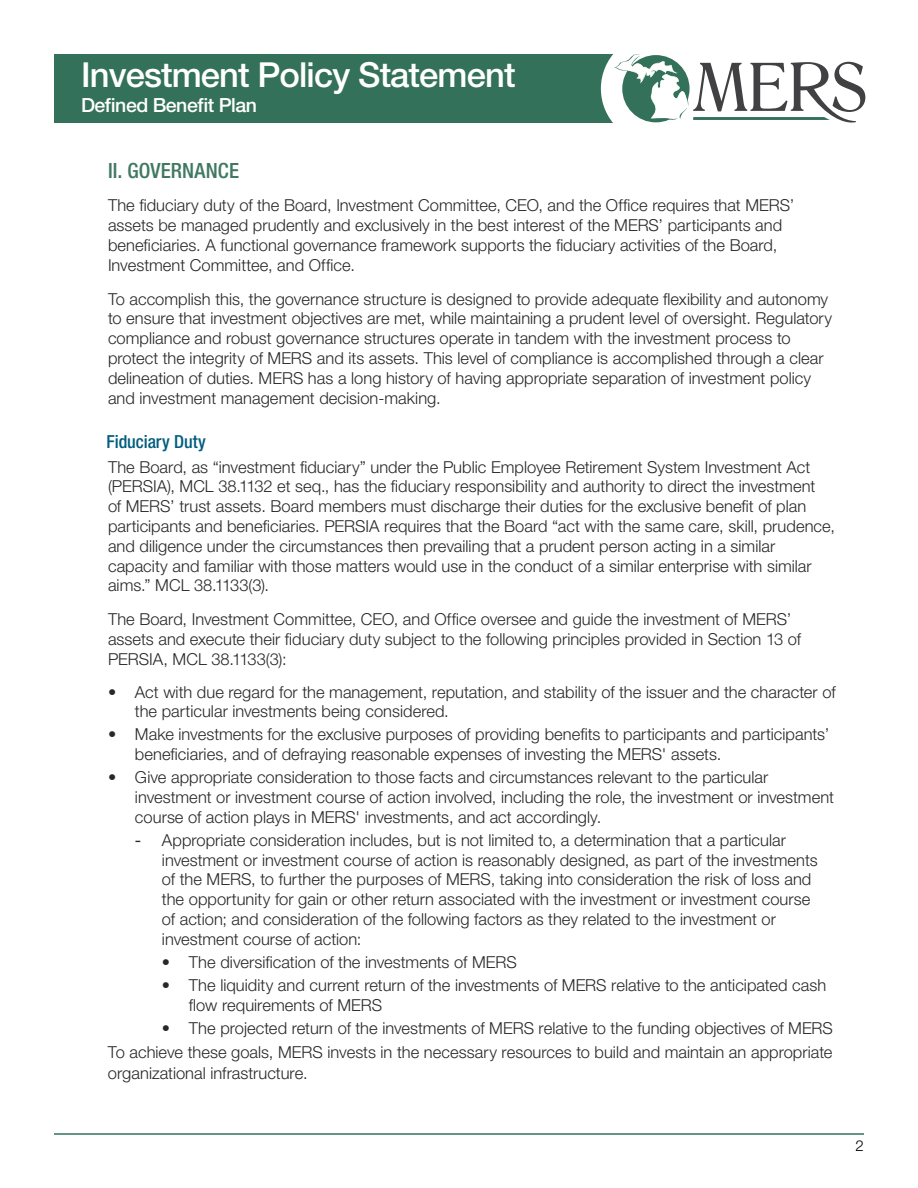
<style>
.page{position:relative;width:918px;height:1188px;background:#fff}
.page>*{position:absolute;margin:0;border:0;box-sizing:border-box;transform-origin:0 0}
.t1{font:500 34.5px "Helvetica Neue LT Std";letter-spacing:-.025em;color:#fff}
.t2{font:500 condensed 21px "Helvetica Neue LT Std";letter-spacing:.005em;color:#407963}
.t3{font:500 19.5px "Helvetica Neue LT Std";letter-spacing:-.025em;color:#fff}
.t4{font:500 condensed 18px "Helvetica Neue LT Std";color:#005d7e}
.t5{font:300 16.5px/19.8px "Helvetica Neue LT Std";color:#292829}
.t6{font:300 15px "Helvetica Neue LT Std";color:#000}
.s1{font-weight:100;font-stretch:condensed}
.s2{font-weight:400}
</style>
<div class="page">
<hr style="left:54px;top:1133px;width:810px;height:2px;background:#34715b">
<div style="left:54px;top:54px;width:582px;height:69px;background:#34715b"></div>
<div style="left:601px;top:34px;width:109px;height:109px;background:#fff;border-radius:50%"></div>
<svg style="left:614px;top:54px;width:251px;height:69px"></svg>
<h1 class="t1" style="left:81px;top:54px;width:436px">Investment Policy Statement</h1>
<p class="t3" style="left:81px;top:94px;width:177px">Defined Benefit Plan</p>
<p class="t2" style="left:108px;top:158px;width:133px">II. GOVERNANCE</p>
<p class="t5" style="left:108px;top:195px;width:688px">The fiduciary duty of the Board, Investment Committee, CEO, and the Office requires that MERS’ assets be managed prudently and exclusively in the best interest of the MERS’ participants and beneficiaries. A functional governance framework supports the fiduciary activities of the Board, Investment Committee, and Office.</p>
<p class="t5" style="left:108px;top:289px;width:726px">To accomplish this, the governance structure is designed to provide adequate flexibility and autonomy to ensure that investment objectives are met, while maintaining a prudent level of oversight. Regulatory compliance and robust governance structures operate in tandem with the investment process to protect the integrity of MERS and its assets. This level of compliance is accomplished through a clear delineation of duties. MERS has a long history of having appropriate separation of investment policy and investment management decision-making.</p>
<p class="t4" style="left:107px;top:431px;width:101px">Fiduciary Duty</p>
<p class="t5" style="left:108px;top:456px;width:729px">The Board, as “investment fiduciary” under the Public Employee Retirement System Investment Act (PERSIA), MCL 38.1132 et seq., has the fiduciary responsibility and authority to direct the investment<br>of MERS’ trust assets. Board members must discharge their duties for the exclusive benefit of plan participants and beneficiaries. PERSIA requires that the Board “act with the same care, skill, prudence, and diligence under the circumstances then prevailing that a prudent person acting in a similar capacity and familiar with those matters would use in the conduct of a similar enterprise with similar aims.” MCL 38.1133(3).</p>
<p class="t5" style="left:108px;top:609px;width:695px">The Board, Investment Committee, CEO, and Office oversee and guide the investment of MERS’ assets and execute their fiduciary duty subject to the following principles provided in Section 13 of<br>PERSIA, MCL 38.1133(3):</p>
<p class="t5" style="left:135px;top:681px;width:702px;text-indent:-27px"><span class="s1">•</span> Act with due regard for the management, reputation, and stability of the issuer and the character of the particular investments being considered.</p>
<p class="t5" style="left:135px;top:724px;width:696px;text-indent:-27px"><span class="s1">•</span> Make investments for the exclusive purposes of providing benefits to participants and participants’ beneficiaries, and of defraying reasonable expenses of investing the MERS' assets.</p>
<p class="t5" style="left:135px;top:767px;width:701px;text-indent:-27px"><span class="s1">•</span> Give appropriate consideration to those facts and circumstances relevant to the particular investment or investment course of action involved, including the role, the investment or investment course of action plays in MERS' investments, and act accordingly.</p>
<p class="t5" style="left:162px;top:830px;width:657px;text-indent:-27px"><span class="s2">-</span> Appropriate consideration includes, but is not limited to, a determination that a particular investment or investment course of action is reasonably designed, as part of the investments of the MERS, to further the purposes of MERS, taking into consideration the risk of loss and the opportunity for gain or other return associated with the investment or investment course of action; and consideration of the following factors as they related to the investment or investment course of action:</p>
<p class="t5" style="left:162px;top:952px;width:356px">• The diversification of the investments of MERS</p>
<p class="t5" style="left:189px;top:975px;width:639px;text-indent:-27px">• The liquidity and current return of the investments of MERS relative to the anticipated cash flow requirements of MERS</p>
<p class="t5" style="left:108px;top:1015px;width:727px;line-height:24.3px;text-align:right">• The projected return of the investments of MERS relative to the funding objectives of MERS<br>To achieve these goals, MERS invests in the necessary resources to build and maintain an appropriate</p>
<p class="t5" style="left:108px;top:1063px;width:201px">organizational infrastructure.</p>
<p class="t6" style="left:856px;top:1136px;width:10px">2</p>
</div>
